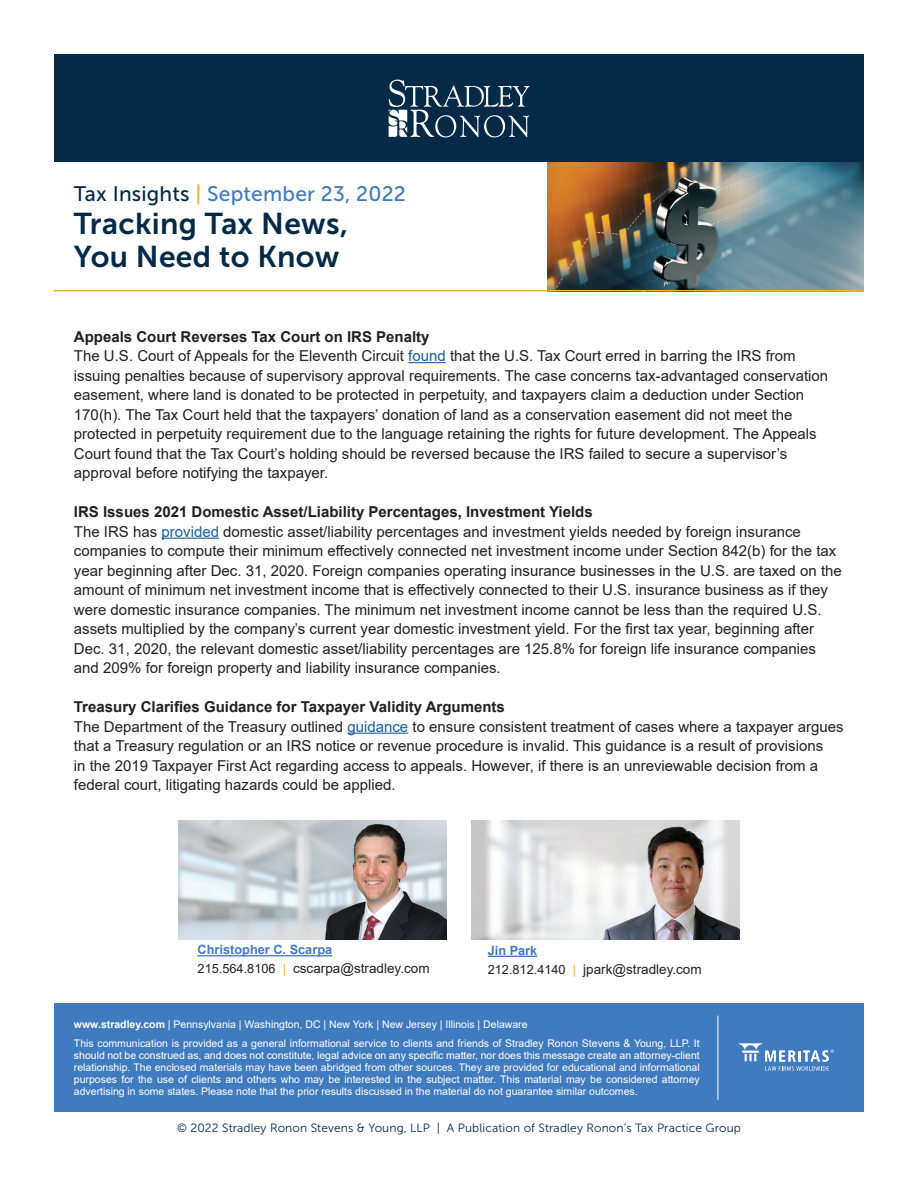
<style>
.page{position:relative;width:918px;height:1188px;background:#fff}
.page>*{position:absolute;margin:0;border:0;box-sizing:border-box;transform-origin:0 0}
.t1{font:30px/33px "Museo Sans 700";letter-spacing:.01em;color:#042a47}
.t2{font:21px "Museo Sans 500";letter-spacing:.01em;color:#417bbf}
.t3{font:15px/19.5px "Arial";color:#231f20}
.t4{font:13.5px "Arial";color:#231f20}
.t5{font:700 12.75px "Arial";color:#417bbf}
.t6{font:12px "Museo Sans 300";letter-spacing:.01em;color:#042a47}
.t7{font:10.5px/12px "Arial";color:#fff}
.s1{color:#042a47}
.s2{color:#f4b11e}
.s3{font-weight:700}
.s4{color:#175d9e}
.s5{font-size:12.75px}
.s6{font-size:12.75px;color:#f4b11e}
</style>
<div class="page">
<div style="left:54px;top:54px;width:810px;height:108px;background:#042a47"></div>
<svg style="left:389px;top:80px;width:140px;height:57px"></svg>
<div style="left:54px;top:1004px;width:810px;height:108px;background:#417bbf"></div>
<hr style="left:408px;top:362px;width:38px;height:1px;background:#175d9e">
<hr style="left:162px;top:538px;width:57px;height:1px;background:#175d9e">
<hr style="left:347px;top:733px;width:61px;height:1px;background:#175d9e">
<img style="left:548px;top:162px;width:316px;height:128px">
<hr style="left:54px;top:290px;width:810px;height:1px;background:#f4b11e">
<svg style="left:738px;top:1043px;width:96px;height:28px"></svg>
<hr style="left:718px;top:1016px;width:1px;height:84px;background:#fff">
<hr style="left:198px;top:955px;width:134px;height:1px;background:#417bbf">
<img style="left:179px;top:821px;width:267px;height:118px">
<hr style="left:488px;top:956px;width:49px;height:1px;background:#417bbf">
<img style="left:472px;top:821px;width:267px;height:118px">
<h2 class="t2" style="left:74px;top:183px;width:334px"><span class="s1">Tax Insights</span> <span class="s2">|</span> September 23, 2022</h2>
<h1 class="t1" style="left:74px;top:208px;width:276px">Tracking Tax News,<br>You Need to Know</h1>
<p class="t3" style="left:74px;top:326px;width:756px"><span class="s3">Appeals Court Reverses Tax Court on IRS Penalty<br></span>The U.S. Court of Appeals for the Eleventh Circuit <span class="s4">found</span> that the U.S. Tax Court erred in barring the IRS from issuing penalties because of supervisory approval requirements. The case concerns tax-advantaged conservation easement, where land is donated to be protected in perpetuity, and taxpayers claim a deduction under Section 170(h). The Tax Court held that the taxpayers’ donation of land as a conservation easement did not meet the protected in perpetuity requirement due to the language retaining the rights for future development. The Appeals Court found that the Tax Court’s holding should be reversed because the IRS failed to secure a supervisor’s approval before notifying the taxpayer.</p>
<p class="t3" style="left:74px;top:502px;width:769px"><span class="s3">IRS Issues 2021 Domestic Asset/Liability Percentages, Investment Yields<br></span>The IRS has <span class="s4">provided</span> domestic asset/liability percentages and investment yields needed by foreign insurance companies to compute their minimum effectively connected net investment income under Section 842(b) for the tax year beginning after Dec. 31, 2020. Foreign companies operating insurance businesses in the U.S. are taxed on the amount of minimum net investment income that is effectively connected to their U.S. insurance business as if they were domestic insurance companies. The minimum net investment income cannot be less than the required U.S. assets multiplied by the company’s current year domestic investment yield. For the first tax year, beginning after Dec. 31, 2020, the relevant domestic asset/liability percentages are 125.8% for foreign life insurance companies and 209% for foreign property and liability insurance companies.</p>
<p class="t3" style="left:74px;top:697px;width:771px"><span class="s3">Treasury Clarifies Guidance for Taxpayer Validity Arguments<br></span>The Department of the Treasury outlined <span class="s4">guidance</span> to ensure consistent treatment of cases where a taxpayer argues that a Treasury regulation or an IRS notice or revenue procedure is invalid. This guidance is a result of provisions<br>in the 2019 Taxpayer First Act regarding access to appeals. However, if there is an unreviewable decision from a federal court, litigating hazards could be applied.</p>
<p class="t5" style="left:198px;top:941px;width:136px">Christopher C. Scarpa</p>
<p class="t4" style="left:198px;top:959px;width:233px"><span class="s5">215.564.8106</span> <span class="s6">|</span> cscarpa@stradley.com</p>
<p class="t5" style="left:488px;top:942px;width:51px">Jin Park</p>
<p class="t4" style="left:488px;top:960px;width:215px"><span class="s5">212.812.4140</span> <span class="s6">|</span> jpark@stradley.com</p>
<p class="t7" style="left:74px;top:1015px;width:627px;line-height:18.8px"><span class="s3">www.stradley.com</span> | Pennsylvania | Washington, DC | New York | New Jersey | Illinois | Delaware<br>This communication is provided as a general informational service to clients and friends of Stradley Ronon Stevens &amp; Young, LLP. It</p>
<p class="t7" style="left:74px;top:1049px;width:627px;text-align:justify">should not be construed as, and does not constitute, legal advice on any specific matter, nor does this message create an attorney-client relationship. The enclosed materials may have been abridged from other sources. They are provided for educational and informational purposes for the use of clients and others who may be interested in the subject matter. This material may be considered attorney advertising in some states. Please note that the prior results discussed in the material do not guarantee similar outcomes.</p>
<p class="t6" style="left:177px;top:1122px;width:565px">© 2022 Stradley Ronon Stevens &amp; Young, LLP | A Publication of Stradley Ronon’s Tax Practice Group</p>
</div>
